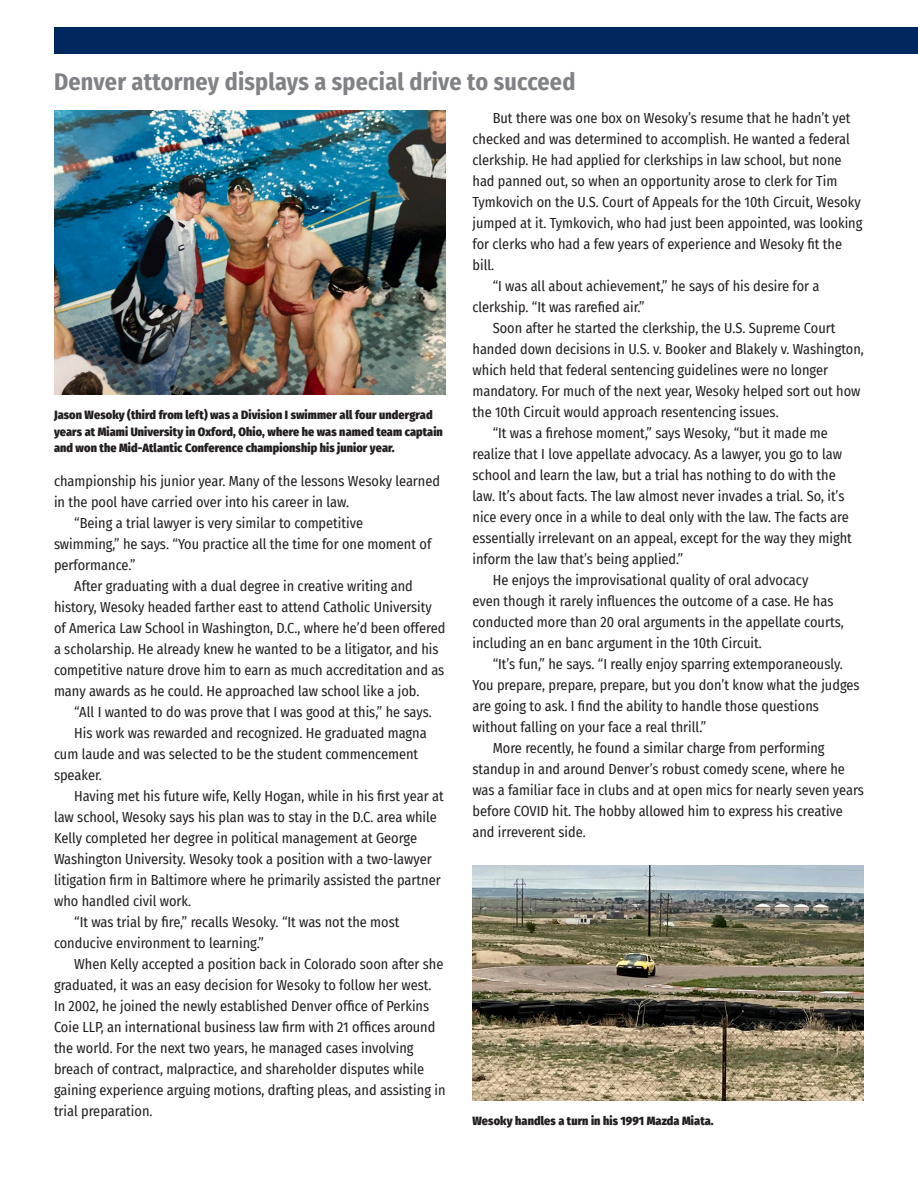
<style>
.page{position:relative;width:918px;height:1188px;background:#fff}
.page>*{position:absolute;margin:0;border:0;box-sizing:border-box;transform-origin:0 0}
.Title_Pg_2{font:700 24px "Fira Sans Condensed";letter-spacing:.01em;color:#808285}
.Body{font:14.25px/21px "Fira Sans Condensed";color:#231f20}
.Cutline{font:800 12px/16.5px "Fira Sans Condensed";letter-spacing:.01em;color:#231f20}
</style>
<div class="page">
<div style="left:54px;top:27px;width:864px;height:27px;background:#00285f"></div>
<img style="left:472px;top:865px;width:392px;height:235px">
<img style="left:54px;top:110px;width:392px;height:285px">
<p class="Title_Pg_2" style="left:54px;top:62px;width:523px">Denver attorney displays a special drive to succeed</p>
<p class="Cutline" style="left:54px;top:406px;width:390px">Jason Wesoky (third from left) was a Division I swimmer all four undergrad years at Miami University in Oxford, Ohio, where he was named team captain and won the Mid-Atlantic Conference championship his junior year.</p>
<p class="Body" style="left:54px;top:470px;width:388px">championship his junior year. Many of the lessons Wesoky learned in the pool have carried over into his career in law.</p>
<p class="Body" style="left:54px;top:512px;width:379px;text-indent:20px">“Being a trial lawyer is very similar to competitive swimming,” he says. “You practice all the time for one moment of performance.”</p>
<p class="Body" style="left:54px;top:575px;width:393px;text-indent:20px">After graduating with a dual degree in creative writing and history, Wesoky headed farther east to attend Catholic University of America Law School in Washington, D.C., where he’d been offered a scholarship. He already knew he wanted to be a litigator, and his competitive nature drove him to earn as much accreditation and as many awards as he could. He approached law school like a job.</p>
<p class="Body" style="left:74px;top:701px;width:359px">“All I wanted to do was prove that I was good at this,” he says.</p>
<p class="Body" style="left:54px;top:722px;width:374px;text-indent:20px">His work was rewarded and recognized. He graduated magna cum laude and was selected to be the student commencement speaker.</p>
<p class="Body" style="left:54px;top:785px;width:391px;text-indent:20px">Having met his future wife, Kelly Hogan, while in his first year at law school, Wesoky says his plan was to stay in the D.C. area while Kelly completed her degree in political management at George Washington University. Wesoky took a position with a two-lawyer litigation firm in Baltimore where he primarily assisted the partner who handled civil work.</p>
<p class="Body" style="left:54px;top:911px;width:347px;text-indent:20px">“It was trial by fire,” recalls Wesoky. “It was not the most conducive environment to learning.”</p>
<p class="Body" style="left:54px;top:953px;width:393px;text-indent:20px">When Kelly accepted a position back in Colorado soon after she graduated, it was an easy decision for Wesoky to follow her west.<br>In 2002, he joined the newly established Denver office of Perkins Coie LLP, an international business law firm with 21 offices around the world. For the next two years, he managed cases involving breach of contract, malpractice, and shareholder disputes while gaining experience arguing motions, drafting pleas, and assisting in trial preparation.</p>
<p class="Body" style="left:472px;top:108px;width:392px;text-indent:20px">But there was one box on Wesoky’s resume that he hadn’t yet checked and was determined to accomplish. He wanted a federal clerkship. He had applied for clerkships in law school, but none had panned out, so when an opportunity arose to clerk for Tim Tymkovich on the U.S. Court of Appeals for the 10th Circuit, Wesoky jumped at it. Tymkovich, who had just been appointed, was looking for clerks who had a few years of experience and Wesoky fit the bill.</p>
<p class="Body" style="left:472px;top:276px;width:349px;text-indent:20px">“I was all about achievement,” he says of his desire for a clerkship. “It was rarefied air.”</p>
<p class="Body" style="left:472px;top:318px;width:393px;text-indent:20px">Soon after he started the clerkship, the U.S. Supreme Court handed down decisions in U.S. v. Booker and Blakely v. Washington, which held that federal sentencing guidelines were no longer mandatory. For much of the next year, Wesoky helped sort out how the 10th Circuit would approach resentencing issues.</p>
<p class="Body" style="left:472px;top:423px;width:381px;text-indent:20px">“It was a firehose moment,” says Wesoky, “but it made me realize that I love appellate advocacy. As a lawyer, you go to law school and learn the law, but a trial has nothing to do with the law. It’s about facts. The law almost never invades a trial. So, it’s nice every once in a while to deal only with the law. The facts are essentially irrelevant on an appeal, except for the way they might inform the law that’s being applied.”</p>
<p class="Body" style="left:472px;top:570px;width:373px;text-indent:20px">He enjoys the improvisational quality of oral advocacy<br>even though it rarely influences the outcome of a case. He has conducted more than 20 oral arguments in the appellate courts, including an en banc argument in the 10th Circuit.</p>
<p class="Body" style="left:472px;top:654px;width:389px;text-indent:20px">“It’s fun,” he says. “I really enjoy sparring extemporaneously.<br>You prepare, prepare, prepare, but you don’t know what the judges are going to ask. I find the ability to handle those questions without falling on your face a real thrill.”</p>
<p class="Body" style="left:472px;top:738px;width:393px;text-indent:20px">More recently, he found a similar charge from performing standup in and around Denver’s robust comedy scene, where he was a familiar face in clubs and at open mics for nearly seven years before COVID hit. The hobby allowed him to express his creative and irreverent side.</p>
<p class="Cutline" style="left:472px;top:1111px;width:243px">Wesoky handles a turn in his 1991 Mazda Miata.</p>
</div>
